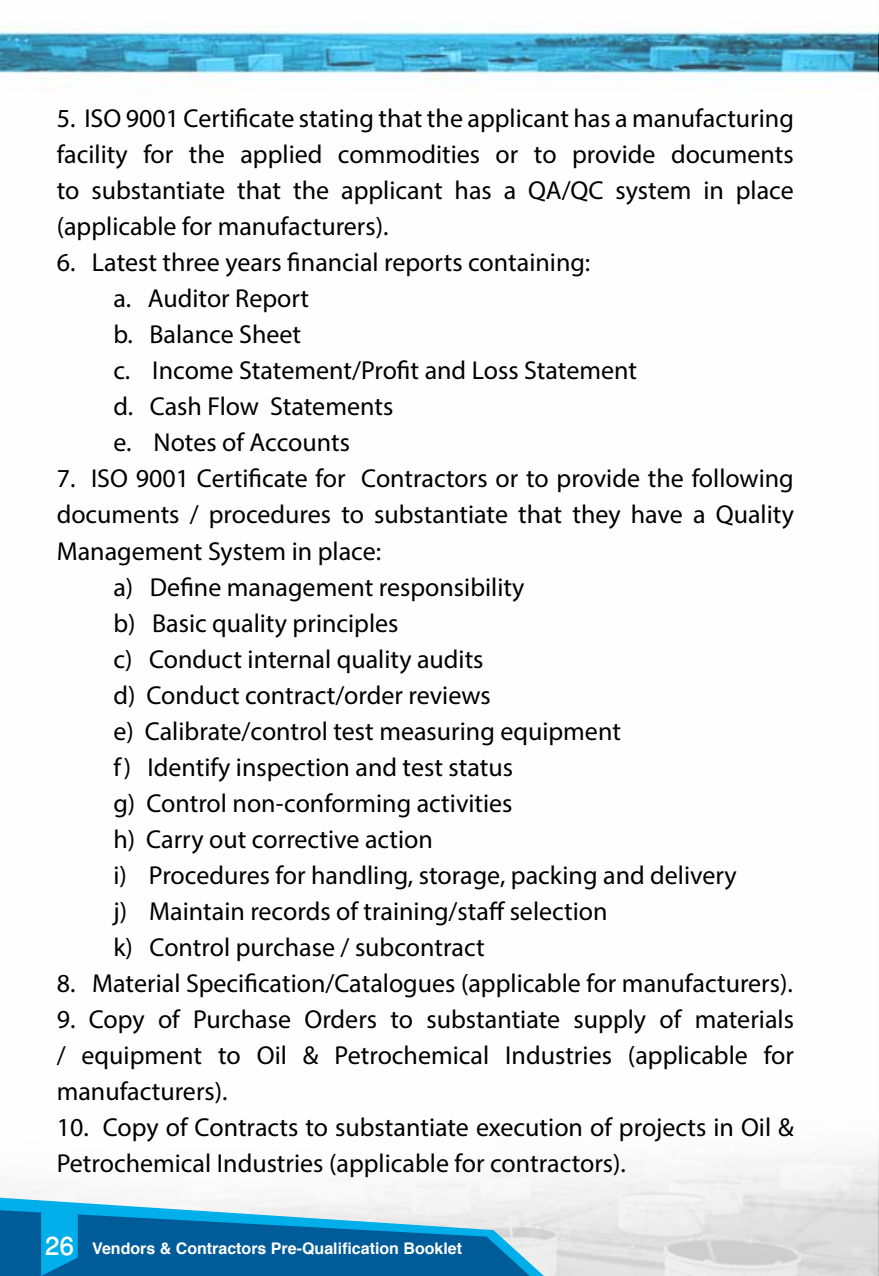
<style>
.page{position:relative;width:879px;height:1276px;background:#fff}
.page>*{position:absolute;margin:0;border:0;box-sizing:border-box;transform-origin:0 0}
.t1{font:500 36px "Win Soft Pro";color:#fff}
.t2{font:26px/36px "Myriad Pro";color:#000;text-align:justify}
.t3{font:700 16px "Helvetica";color:#fff}
</style>
<div class="page">
<img style="left:0;top:25px;width:879px;height:1251px">
<svg style="left:0;top:1197px;width:544px;height:79px;background:#3e90bc"></svg>
<p class="t2" style="left:57px;top:100px;width:739px">5. ISO 9001 Certificate stating that the applicant has a manufacturing facility for the applied commodities or to provide documents to substantiate that the applicant has a QA/QC system in place (applicable for manufacturers).</p>
<p class="t2" style="left:113px;top:244px;width:525px;text-align:left;text-indent:-57px">6. Latest three years financial reports containing:<br>a. Auditor Report<br>b. Balance Sheet<br>c. Income Statement/Profit and Loss Statement d. Cash Flow Statements<br>e. Notes of Accounts</p>
<p class="t2" style="left:57px;top:460px;width:738px">7. ISO 9001 Certificate for Contractors or to provide the following</p>
<p class="t2" style="left:57px;top:496px;width:738px">documents / procedures to substantiate that they have a Quality</p>
<p class="t2" style="left:57px;top:532px;width:326px">Management System in place:</p>
<p class="t2" style="left:113px;top:568px;width:412px">a) Define management responsibility</p>
<p class="t2" style="left:113px;top:604px;width:287px">b) Basic quality principles</p>
<p class="t2" style="left:113px;top:640px;width:372px">c) Conduct internal quality audits</p>
<p class="t2" style="left:113px;top:676px;width:379px">d) Conduct contract/order reviews</p>
<p class="t2" style="left:113px;top:712px;width:509px">e) Calibrate/control test measuring equipment</p>
<p class="t2" style="left:113px;top:748px;width:401px">f) Identify inspection and test status</p>
<p class="t2" style="left:113px;top:784px;width:401px">g) Control non-conforming activities</p>
<p class="t2" style="left:113px;top:820px;width:321px">h) Carry out corrective action</p>
<p class="t2" style="left:113px;top:856px;width:625px">i) Procedures for handling, storage, packing and delivery</p>
<p class="t2" style="left:113px;top:892px;width:495px">j) Maintain records of training/staff selection</p>
<p class="t2" style="left:113px;top:928px;width:373px">k) Control purchase / subcontract</p>
<p class="t2" style="left:57px;top:964px;width:737px">8. Material Specification/Catalogues (applicable for manufacturers).</p>
<p class="t2" style="left:57px;top:1000px;width:739px">9. Copy of Purchase Orders to substantiate supply of materials / equipment to Oil &amp; Petrochemical Industries (applicable for manufacturers).</p>
<p class="t2" style="left:57px;top:1108px;width:739px">10. Copy of Contracts to substantiate execution of projects in Oil &amp;<br>Petrochemical Industries (applicable for contractors).</p>
<h1 class="t1" style="left:45px;top:1220px;width:31px">26</h1>
<p class="t3" style="left:92px;top:1235px;width:371px">Vendors &amp; Contractors Pre-Qualification Booklet</p>
</div>
